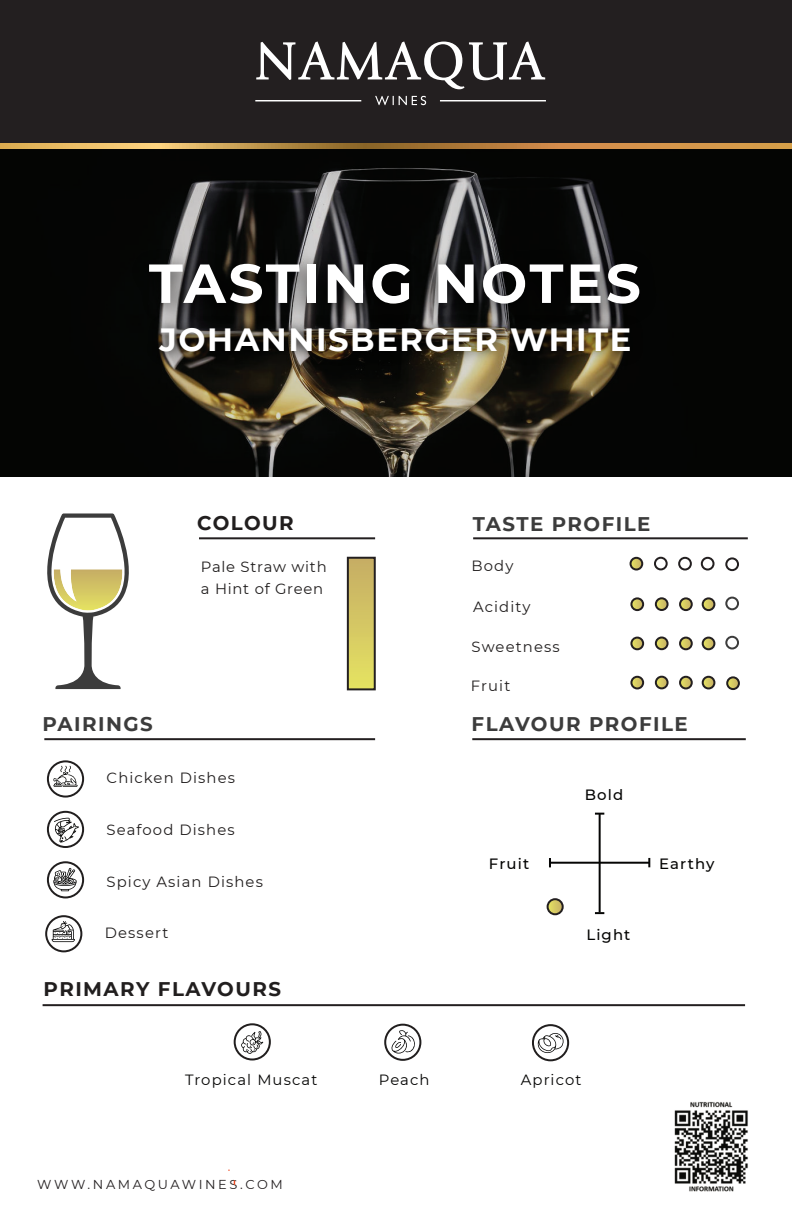
<style>
.page{position:relative;width:792px;height:1224px;background:#fff}
.page>*{position:absolute;margin:0;border:0;box-sizing:border-box;transform-origin:0 0}
.t1{font:700 55px "Montserrat";letter-spacing:.05em;color:#fff}
.t2{font:700 32.2px "Montserrat";letter-spacing:.05em;color:#fff}
.t3{font:700 19.8px "Montserrat";letter-spacing:.075em;color:#3c3c3c}
.t4{font:700 19.8px "Montserrat";letter-spacing:.075em;color:#211e1e}
.t5{font:500 15px "Montserrat";letter-spacing:.075em;color:#050504}
.t6{font:14.8px "Montserrat";letter-spacing:.075em;color:#211e1e}
.t7{font:14.8px "Montserrat";letter-spacing:.075em;color:#050504}
.t8{font:14.8px/22px "Montserrat";letter-spacing:.05em;color:#211e1e}
.t9{font:13px "Montserrat";letter-spacing:.2em;color:#231f20}
</style>
<div class="page">
<img style="left:674px;top:1102px;width:74px;height:90px">
<img style="left:0;top:148px;width:791px;height:328px">
<div style="left:0;top:0;width:792px;height:145px;background:#231f20"></div>
<svg style="left:255px;top:96px;width:291px;height:9px"></svg>
<svg style="left:256px;top:41px;width:289px;height:48px"></svg>
<svg style="left:0;top:144px;width:792px;height:4px;background:#c9964c"></svg>
<img style="left:125px;top:236px;width:543px;height:110px">
<hr style="left:473px;top:537px;width:275px;height:2px;background:#231f20">
<svg style="left:47px;top:513px;width:82px;height:176px"></svg>
<svg style="left:631px;top:558px;width:11px;height:12px"></svg>
<div style="left:630px;top:557px;width:13px;height:14px;border:2px solid #231f20;border-radius:50%"></div>
<div style="left:654px;top:557px;width:14px;height:13px;border:2px solid #231f20;border-radius:50%"></div>
<div style="left:678px;top:557px;width:14px;height:14px;border:2px solid #231f20;border-radius:50%"></div>
<div style="left:701px;top:557px;width:14px;height:14px;border:2px solid #231f20;border-radius:50%"></div>
<svg style="left:631px;top:598px;width:12px;height:12px"></svg>
<div style="left:630px;top:597px;width:14px;height:14px;border:2px solid #231f20;border-radius:50%"></div>
<svg style="left:656px;top:598px;width:12px;height:12px"></svg>
<div style="left:655px;top:597px;width:14px;height:14px;border:2px solid #231f20;border-radius:50%"></div>
<svg style="left:680px;top:598px;width:12px;height:12px"></svg>
<div style="left:679px;top:597px;width:14px;height:14px;border:2px solid #231f20;border-radius:50%"></div>
<svg style="left:703px;top:598px;width:11px;height:12px"></svg>
<div style="left:702px;top:597px;width:13px;height:14px;border:2px solid #231f20;border-radius:50%"></div>
<svg style="left:631px;top:638px;width:12px;height:11px"></svg>
<div style="left:630px;top:637px;width:14px;height:13px;border:2px solid #231f20;border-radius:50%"></div>
<svg style="left:656px;top:638px;width:12px;height:11px"></svg>
<div style="left:655px;top:637px;width:14px;height:13px;border:2px solid #231f20;border-radius:50%"></div>
<svg style="left:680px;top:638px;width:12px;height:11px"></svg>
<div style="left:679px;top:637px;width:14px;height:13px;border:2px solid #231f20;border-radius:50%"></div>
<svg style="left:703px;top:638px;width:11px;height:11px"></svg>
<div style="left:702px;top:637px;width:13px;height:13px;border:2px solid #231f20;border-radius:50%"></div>
<svg style="left:631px;top:677px;width:12px;height:11px"></svg>
<div style="left:630px;top:676px;width:14px;height:13px;border:2px solid #231f20;border-radius:50%"></div>
<svg style="left:656px;top:677px;width:12px;height:11px"></svg>
<div style="left:655px;top:676px;width:14px;height:13px;border:2px solid #231f20;border-radius:50%"></div>
<svg style="left:680px;top:677px;width:12px;height:11px"></svg>
<div style="left:679px;top:676px;width:14px;height:13px;border:2px solid #231f20;border-radius:50%"></div>
<svg style="left:703px;top:677px;width:11px;height:11px"></svg>
<div style="left:702px;top:676px;width:13px;height:13px;border:2px solid #231f20;border-radius:50%"></div>
<svg style="left:727px;top:677px;width:12px;height:12px"></svg>
<div style="left:726px;top:676px;width:14px;height:14px;border:2px solid #231f20;border-radius:50%"></div>
<div style="left:725px;top:636px;width:14px;height:13px;border:2px solid #3c3c3c;border-radius:50%"></div>
<div style="left:725px;top:597px;width:14px;height:13px;border:2px solid #3c3c3c;border-radius:50%"></div>
<div style="left:725px;top:557px;width:14px;height:14px;border:2px solid #231f20;border-radius:50%"></div>
<hr style="left:43px;top:1004px;width:702px;height:2px;background:#231f20">
<div style="left:47px;top:760px;width:37px;height:38px;border:2px solid #211e1e;border-radius:50%"></div>
<hr style="left:599px;top:813px;width:2px;height:99px;background:#050504">
<hr style="left:550px;top:862px;width:99px;height:2px;background:#050504">
<svg style="left:595px;top:813px;width:9px;height:2px"></svg>
<svg style="left:595px;top:912px;width:9px;height:2px"></svg>
<svg style="left:549px;top:858px;width:2px;height:9px"></svg>
<svg style="left:648px;top:858px;width:2px;height:9px"></svg>
<svg style="left:548px;top:899px;width:15px;height:15px"></svg>
<div style="left:547px;top:898px;width:17px;height:17px;border:2px solid #231f20;border-radius:50%"></div>
<hr style="left:472px;top:738px;width:274px;height:2px;background:#231f20">
<hr style="left:44px;top:738px;width:331px;height:2px;background:#231f20">
<div style="left:47px;top:811px;width:37px;height:37px;border:2px solid #211e1e;border-radius:50%"></div>
<div style="left:47px;top:861px;width:37px;height:37px;border:2px solid #211e1e;border-radius:50%"></div>
<div style="left:45px;top:915px;width:37px;height:37px;border:2px solid #211e1e;border-radius:50%"></div>
<hr style="left:199px;top:537px;width:176px;height:2px;background:#231f20">
<div style="left:348px;top:558px;width:27px;height:131px;background:linear-gradient(to bottom,#c5ac65,#e5e362)"></div>
<div style="left:347px;top:557px;width:29px;height:133px;border:2px solid #231f20"></div>
<img style="left:142px;top:307px;width:508px;height:70px">
<div style="left:234px;top:1023px;width:37px;height:38px;border:2px solid #211e1e;border-radius:50%"></div>
<div style="left:384px;top:1024px;width:37px;height:37px;border:2px solid #211e1e;border-radius:50%"></div>
<div style="left:532px;top:1024px;width:37px;height:37px;border:2px solid #211e1e;border-radius:50%"></div>
<svg style="left:241px;top:1031px;width:22px;height:23px"></svg>
<svg style="left:391px;top:1030px;width:25px;height:24px"></svg>
<svg style="left:53px;top:766px;width:25px;height:21px"></svg>
<svg style="left:54px;top:818px;width:25px;height:25px"></svg>
<svg style="left:53px;top:868px;width:24px;height:23px"></svg>
<svg style="left:52px;top:921px;width:23px;height:21px"></svg>
<svg style="left:538px;top:1033px;width:26px;height:20px"></svg>
<h1 class="t1" style="left:149px;top:252px;width:494px">TASTING NOTES</h1>
<h2 class="t2" style="left:159px;top:321px;width:473px">JOHANNISBERGER WHITE</h2>
<h3 class="t4" style="left:197px;top:512px;width:98px">COLOUR</h3>
<p class="t8" style="left:201px;top:557px;width:127px">Pale Straw with a Hint of Green</p>
<h3 class="t3" style="left:43px;top:712px;width:112px">PAIRINGS</h3>
<p class="t6" style="left:107px;top:772px;width:130px">Chicken Dishes</p>
<p class="t6" style="left:107px;top:824px;width:130px">Seafood Dishes</p>
<p class="t6" style="left:107px;top:875px;width:158px">Spicy Asian Dishes</p>
<p class="t6" style="left:105px;top:927px;width:65px">Dessert</p>
<h3 class="t4" style="left:44px;top:978px;width:239px">PRIMARY FLAVOURS</h3>
<h3 class="t3" style="left:473px;top:513px;width:179px">TASTE PROFILE</h3>
<p class="t6" style="left:472px;top:560px;width:43px">Body</p>
<p class="t6" style="left:473px;top:600px;width:59px">Acidity</p>
<p class="t6" style="left:472px;top:641px;width:90px">Sweetness</p>
<p class="t6" style="left:471px;top:679px;width:41px">Fruit</p>
<h3 class="t3" style="left:472px;top:712px;width:218px">FLAVOUR PROFILE</h3>
<p class="t5" style="left:489px;top:857px;width:42px">Fruit</p>
<p class="t5" style="left:585px;top:788px;width:40px">Bold</p>
<p class="t5" style="left:586px;top:929px;width:46px">Light</p>
<p class="t5" style="left:659px;top:857px;width:57px">Earthy</p>
<p class="t7" style="left:185px;top:1074px;width:134px">Tropical Muscat</p>
<p class="t7" style="left:379px;top:1074px;width:52px">Peach</p>
<p class="t7" style="left:521px;top:1074px;width:62px">Apricot</p>
<p class="t9" style="left:37px;top:1179px;width:247px">WWW.NAMAQUAWINES.COM</p>
</div>
